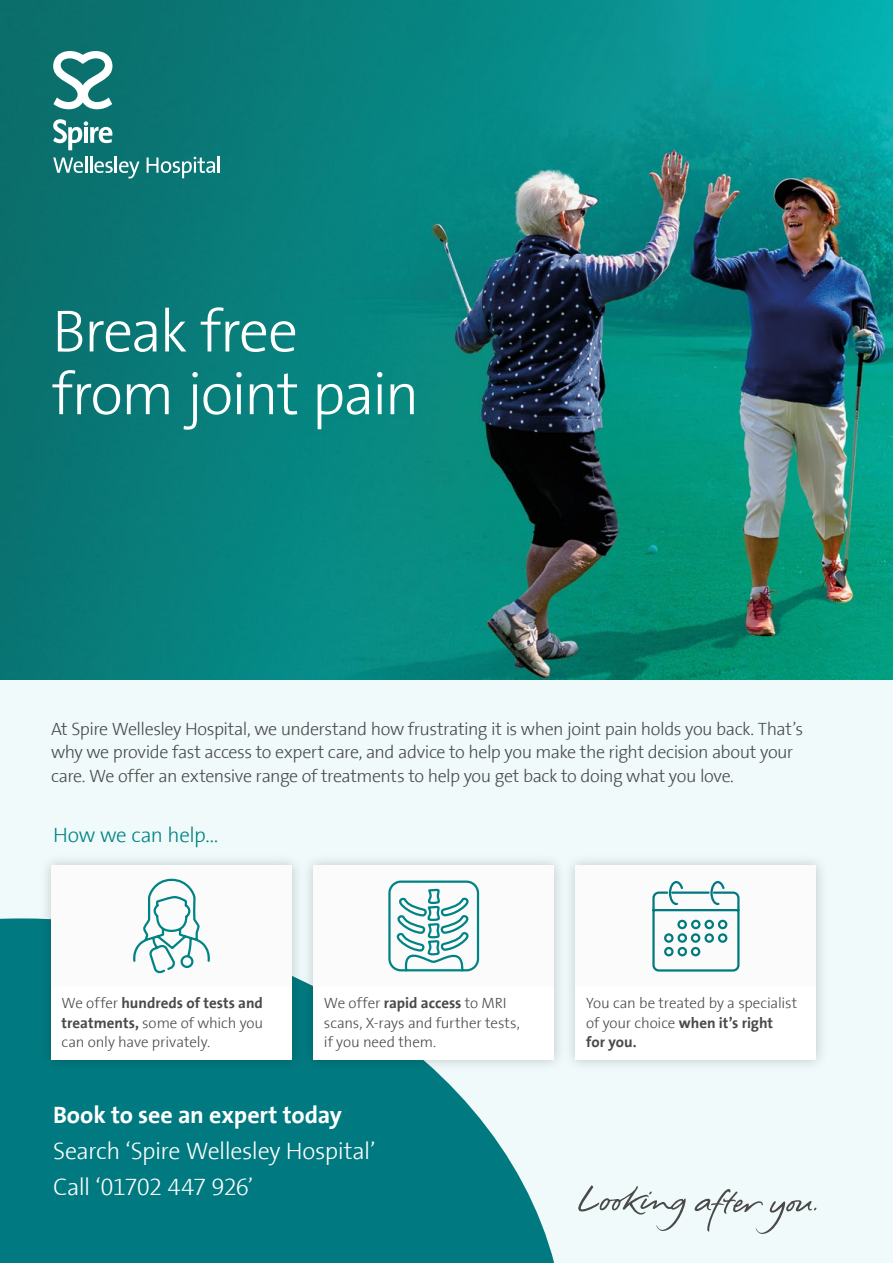
<style>
.page{position:relative;width:893px;height:1263px;background:#fff}
.page>*{position:absolute;margin:0;border:0;box-sizing:border-box;transform-origin:0 0}
.t1{font:300 60px/62.7px "The Sans Spire";letter-spacing:-.03em;color:#fff}
.t2{font:300 24px/36px "The Sans Spire";letter-spacing:-.025em;color:#fff}
.t3{font:700 24px "The Sans Spire";letter-spacing:-.005em;color:#fff}
.t4{font:300 21px "The Sans Spire";letter-spacing:-.015em;color:#008385}
.t5{font:300 18px/23.4px "The Sans Spire";letter-spacing:-.025em;color:#4a4a4a}
.t6{font:300 15px/19.5px "The Sans Spire";letter-spacing:-.005em;color:#4a4a4a}
.s1{font-weight:700}
</style>
<div class="page">
<div style="left:0;top:484px;width:893px;height:779px;background:#f0fafa"></div>
<img style="left:0;top:0;width:893px;height:679px">
<svg style="left:0;top:918px;width:554px;height:345px;fill:#007a80"></svg>
<svg style="left:53px;top:156px;width:87px;height:22px"></svg>
<svg style="left:147px;top:156px;width:73px;height:22px"></svg>
<svg style="left:53px;top:119px;width:59px;height:31px"></svg>
<svg style="left:53px;top:51px;width:59px;height:58px"></svg>
<svg style="left:578px;top:1185px;width:238px;height:49px"></svg>
<div style="left:563px;top:853px;width:266px;height:220px;background:#000;opacity:.2"></div>
<div style="left:575px;top:865px;width:241px;height:195px;background:#fff"></div>
<div style="left:575px;top:865px;width:241px;height:121px;background:#fbfbfb"></div>
<div style="left:38px;top:853px;width:267px;height:220px;background:#000;opacity:.2"></div>
<div style="left:51px;top:865px;width:241px;height:195px;background:#fff"></div>
<div style="left:51px;top:865px;width:241px;height:121px;background:#fbfbfb"></div>
<div style="left:300px;top:853px;width:267px;height:220px;background:#000;opacity:.2"></div>
<div style="left:313px;top:865px;width:241px;height:195px;background:#fff"></div>
<div style="left:313px;top:865px;width:241px;height:121px;background:#fbfbfb"></div>
<svg style="left:132px;top:878px;width:79px;height:247px"></svg>
<svg style="left:388px;top:880px;width:92px;height:92px"></svg>
<svg style="left:652px;top:881px;width:88px;height:91px"></svg>
<h1 class="t1" style="left:52px;top:301px;width:369px">Break free from joint pain</h1>
<p class="t5" style="left:51px;top:717px;width:754px">At Spire Wellesley Hospital, we understand how frustrating it is when joint pain holds you back. That’s why we provide fast access to expert care, and advice to help you make the right decision about your care. We offer an extensive range of treatments to help you get back to doing what you love.</p>
<p class="t4" style="left:53px;top:823px;width:167px">How we can help…</p>
<p class="t6" style="left:62px;top:994px;width:203px;text-align:justify">We offer <span class="s1">hundreds of tests and treatments,</span> some of which you can only have privately.</p>
<p class="t6" style="left:324px;top:994px;width:197px">We offer <span class="s1">rapid access</span> to MRI scans, X-rays and further tests, if you need them.</p>
<h2 class="t3" style="left:53px;top:1101px;width:290px">Book to see an expert today</h2>
<h2 class="t2" style="left:53px;top:1134px;width:324px">Search ‘Spire Wellesley Hospital’<br>Call ‘01702 447 926’</h2>
<p class="t6" style="left:586px;top:994px;width:213px">You can be treated by a specialist of your choice <span class="s1">when it’s right<br>for you.</span></p>
</div>
